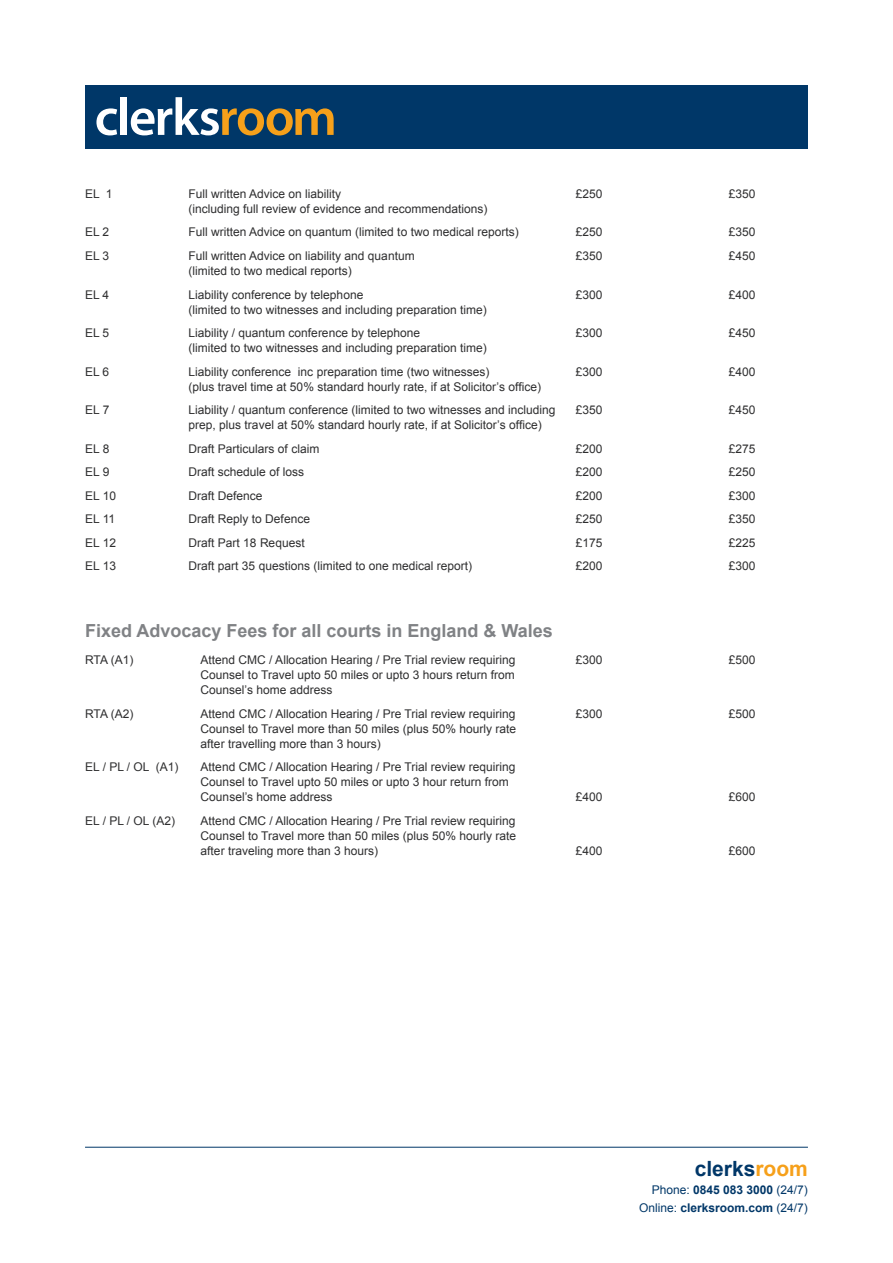
<style>
.page{position:relative;width:893px;height:1263px;background:#fff}
.page>*{position:absolute;margin:0;border:0;box-sizing:border-box;transform-origin:0 0}
.t1{font:700 21px "Arial";color:#003768}
.t2{font:700 18px "Arial";color:#808285}
.t3{font:12px/15px "Arial";color:#2e2e2f}
.t4{font:12px/18px "Arial";color:#003768;text-align:right}
.s1{color:#f6a01a}
.s2{font-weight:700}
</style>
<div class="page">
<div style="left:85px;top:85px;width:723px;height:64px;background:#003768"></div>
<svg style="left:96px;top:108px;width:21px;height:27px"></svg>
<div style="left:121px;top:97px;width:6px;height:38px;background:#fff"></div>
<svg style="left:131px;top:97px;width:203px;height:38px"></svg>
<hr style="left:85px;top:1147px;width:723px;height:1px;background:#003768">
<p class="t3" style="left:85px;top:186px;width:29px">EL 1</p>
<p class="t3" style="left:189px;top:186px;width:154px">Full written Advice on liability</p>
<p class="t3" style="left:576px;top:186px;width:28px">£250</p>
<p class="t3" style="left:729px;top:186px;width:28px">£350</p>
<p class="t3" style="left:189px;top:201px;width:300px">(including full review of evidence and recommendations)</p>
<p class="t3" style="left:85px;top:225px;width:26px">EL 2</p>
<p class="t3" style="left:189px;top:225px;width:332px">Full written Advice on quantum (limited to two medical reports)</p>
<p class="t3" style="left:576px;top:225px;width:28px">£250</p>
<p class="t3" style="left:729px;top:225px;width:28px">£350</p>
<p class="t3" style="left:85px;top:248px;width:26px">EL 3</p>
<p class="t3" style="left:189px;top:248px;width:228px">Full written Advice on liability and quantum</p>
<p class="t3" style="left:576px;top:248px;width:28px">£350</p>
<p class="t3" style="left:729px;top:248px;width:28px">£450</p>
<p class="t3" style="left:189px;top:263px;width:165px">(limited to two medical reports)</p>
<p class="t3" style="left:85px;top:287px;width:26px">EL 4</p>
<p class="t3" style="left:189px;top:287px;width:176px">Liability conference by telephone</p>
<p class="t3" style="left:576px;top:287px;width:28px">£300</p>
<p class="t3" style="left:729px;top:287px;width:28px">£400</p>
<p class="t3" style="left:189px;top:302px;width:300px">(limited to two witnesses and including preparation time)</p>
<p class="t3" style="left:85px;top:325px;width:26px">EL 5</p>
<p class="t3" style="left:189px;top:325px;width:233px">Liability / quantum conference by telephone</p>
<p class="t3" style="left:576px;top:325px;width:28px">£300</p>
<p class="t3" style="left:729px;top:325px;width:28px">£450</p>
<p class="t3" style="left:189px;top:340px;width:300px">(limited to two witnesses and including preparation time)</p>
<p class="t3" style="left:85px;top:364px;width:26px">EL 6</p>
<p class="t3" style="left:189px;top:364px;width:302px">Liability conference inc preparation time (two witnesses)</p>
<p class="t3" style="left:576px;top:364px;width:28px">£300</p>
<p class="t3" style="left:729px;top:364px;width:28px">£400</p>
<p class="t3" style="left:189px;top:379px;width:354px">(plus travel time at 50% standard hourly rate, if at Solicitor’s office)</p>
<p class="t3" style="left:85px;top:402px;width:26px">EL 7</p>
<p class="t3" style="left:189px;top:402px;width:368px">Liability / quantum conference (limited to two witnesses and including</p>
<p class="t3" style="left:576px;top:402px;width:28px">£350</p>
<p class="t3" style="left:729px;top:402px;width:28px">£450</p>
<p class="t3" style="left:189px;top:417px;width:355px">prep, plus travel at 50% standard hourly rate, if at Solicitor’s office)</p>
<p class="t3" style="left:85px;top:441px;width:26px">EL 8</p>
<p class="t3" style="left:189px;top:441px;width:132px">Draft Particulars of claim</p>
<p class="t3" style="left:576px;top:441px;width:28px">£200</p>
<p class="t3" style="left:729px;top:441px;width:28px">£275</p>
<p class="t3" style="left:85px;top:464px;width:26px">EL 9</p>
<p class="t3" style="left:189px;top:464px;width:117px">Draft schedule of loss</p>
<p class="t3" style="left:576px;top:464px;width:28px">£200</p>
<p class="t3" style="left:729px;top:464px;width:28px">£250</p>
<p class="t3" style="left:85px;top:488px;width:32px">EL 10</p>
<p class="t3" style="left:189px;top:488px;width:76px">Draft Defence</p>
<p class="t3" style="left:576px;top:488px;width:28px">£200</p>
<p class="t3" style="left:729px;top:488px;width:28px">£300</p>
<p class="t3" style="left:85px;top:511px;width:32px">EL 11</p>
<p class="t3" style="left:189px;top:511px;width:123px">Draft Reply to Defence</p>
<p class="t3" style="left:576px;top:511px;width:28px">£250</p>
<p class="t3" style="left:729px;top:511px;width:28px">£350</p>
<p class="t3" style="left:85px;top:535px;width:32px">EL 12</p>
<p class="t3" style="left:189px;top:535px;width:118px">Draft Part 18 Request</p>
<p class="t3" style="left:576px;top:535px;width:28px">£175</p>
<p class="t3" style="left:729px;top:535px;width:28px">£225</p>
<p class="t3" style="left:85px;top:558px;width:32px">EL 13</p>
<p class="t3" style="left:189px;top:558px;width:285px">Draft part 35 questions (limited to one medical report)</p>
<p class="t3" style="left:576px;top:558px;width:28px">£200</p>
<p class="t3" style="left:729px;top:558px;width:28px">£300</p>
<h2 class="t2" style="left:85px;top:618px;width:469px">Fixed Advocacy Fees for all courts in England &amp; Wales</h2>
<p class="t3" style="left:85px;top:652px;width:50px">RTA (A1)</p>
<p class="t3" style="left:201px;top:652px;width:316px">Attend CMC / Allocation Hearing / Pre Trial review requiring</p>
<p class="t3" style="left:576px;top:652px;width:28px">£300</p>
<p class="t3" style="left:729px;top:652px;width:28px">£500</p>
<p class="t3" style="left:201px;top:667px;width:316px">Counsel to Travel upto 50 miles or upto 3 hours return from<br>Counsel’s home address</p>
<p class="t3" style="left:85px;top:706px;width:50px">RTA (A2)</p>
<p class="t3" style="left:201px;top:706px;width:316px">Attend CMC / Allocation Hearing / Pre Trial review requiring</p>
<p class="t3" style="left:576px;top:706px;width:28px">£300</p>
<p class="t3" style="left:729px;top:706px;width:28px">£500</p>
<p class="t3" style="left:201px;top:721px;width:317px">Counsel to Travel more than 50 miles (plus 50% hourly rate after travelling more than 3 hours)</p>
<p class="t3" style="left:85px;top:759px;width:95px">EL / PL / OL (A1)</p>
<p class="t3" style="left:201px;top:759px;width:316px">Attend CMC / Allocation Hearing / Pre Trial review requiring<br>Counsel to Travel upto 50 miles or upto 3 hour return from<br>Counsel’s home address</p>
<p class="t3" style="left:576px;top:789px;width:28px">£400</p>
<p class="t3" style="left:729px;top:789px;width:28px">£600</p>
<p class="t3" style="left:85px;top:813px;width:92px">EL / PL / OL (A2)</p>
<p class="t3" style="left:201px;top:813px;width:317px;text-align:justify">Attend CMC / Allocation Hearing / Pre Trial review requiring Counsel to Travel more than 50 miles (plus 50% hourly rate after traveling more than 3 hours)</p>
<p class="t3" style="left:576px;top:843px;width:28px">£400</p>
<p class="t3" style="left:729px;top:843px;width:28px">£600</p>
<h1 class="t1" style="left:695px;top:1155px;width:115px">clerks<span class="s1">room</span></h1>
<p class="t4" style="left:639px;top:1181px;width:170px">Phone: <span class="s2">0845 083 3000</span> (24/7)<br>Online: <span class="s2">clerksroom.com</span> (24/7)</p>
</div>
